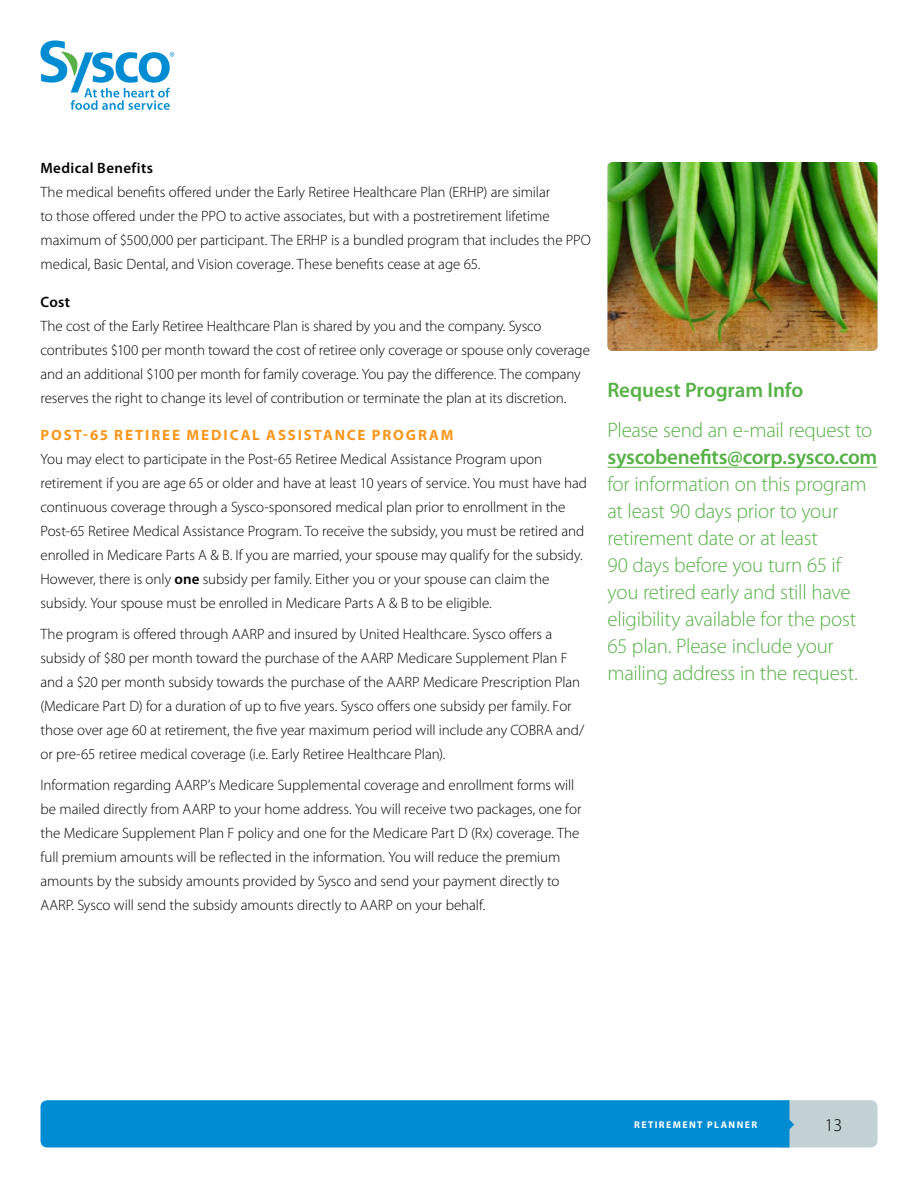
<style>
.page{position:relative;width:918px;height:1188px;background:#fff}
.page>*{position:absolute;margin:0;border:0;box-sizing:border-box;transform-origin:0 0}
.t1{font:300 21px/27px "Myriad Pro";letter-spacing:-.015em;color:#56b146}
.t2{font:600 21px "Myriad Pro";letter-spacing:-.01em;color:#56b146}
.t3{font:300 18px "Myriad Pro";color:#000}
.t4{font:300 15px/24px "Myriad Pro";letter-spacing:-.005em;color:#000}
.t5{font:700 15px "Myriad Pro";letter-spacing:.125em;color:#f8971d}
.t6{font:600 15px "Myriad Pro";letter-spacing:.025em;color:#000}
.t7{font:700 9.75px "Myriad Pro";letter-spacing:.145em;color:#fff}
.s1{font-weight:600}
</style>
<div class="page">
<svg style="left:40px;top:1100px;width:838px;height:48px;background:#1895d2"></svg>
<img style="left:608px;top:162px;width:270px;height:189px">
<hr style="left:608px;top:467px;width:270px;height:1px;background:#56b146">
<svg style="left:40px;top:40px;width:134px;height:70px"></svg>
<p class="t6" style="left:40px;top:159px;width:114px">Medical Benefits</p>
<p class="t4" style="left:40px;top:180px;width:552px">The medical benefits offered under the Early Retiree Healthcare Plan (ERHP) are similar<br>to those offered under the PPO to active associates, but with a postretirement lifetime maximum of $500,000 per participant. The ERHP is a bundled program that includes the PPO medical, Basic Dental, and Vision coverage. These benefits cease at age 65.</p>
<p class="t6" style="left:40px;top:292px;width:31px">Cost</p>
<p class="t4" style="left:40px;top:314px;width:551px">The cost of the Early Retiree Healthcare Plan is shared by you and the company. Sysco contributes $100 per month toward the cost of retiree only coverage or spouse only coverage and an additional $100 per month for family coverage. You pay the difference. The company reserves the right to change its level of contribution or terminate the plan at its discretion.</p>
<p class="t5" style="left:41px;top:425px;width:414px">POST-65 RETIREE MEDICAL ASSISTANCE PROGRAM</p>
<p class="t4" style="left:40px;top:447px;width:548px">You may elect to participate in the Post-65 Retiree Medical Assistance Program upon retirement if you are age 65 or older and have at least 10 years of service. You must have had continuous coverage through a Sysco-sponsored medical plan prior to enrollment in the Post-65 Retiree Medical Assistance Program. To receive the subsidy, you must be retired and enrolled in Medicare Parts A &amp; B. If you are married, your spouse may qualify for the subsidy.<br>However, there is only <span class="s1">one</span> subsidy per family. Either you or your spouse can claim the subsidy. Your spouse must be enrolled in Medicare Parts A &amp; B to be eligible.</p>
<p class="t4" style="left:40px;top:622px;width:545px">The program is offered through AARP and insured by United Healthcare. Sysco offers a subsidy of $80 per month toward the purchase of the AARP Medicare Supplement Plan F and a $20 per month subsidy towards the purchase of the AARP Medicare Prescription Plan (Medicare Part D) for a duration of up to five years. Sysco offers one subsidy per family. For those over age 60 at retirement, the five year maximum period will include any COBRA and/ or pre-65 retiree medical coverage (i.e. Early Retiree Healthcare Plan).</p>
<p class="t4" style="left:40px;top:773px;width:542px">Information regarding AARP’s Medicare Supplemental coverage and enrollment forms will be mailed directly from AARP to your home address. You will receive two packages, one for the Medicare Supplement Plan F policy and one for the Medicare Part D (Rx) coverage. The full premium amounts will be reflected in the information. You will reduce the premium amounts by the subsidy amounts provided by Sysco and send your payment directly to AARP. Sysco will send the subsidy amounts directly to AARP on your behalf.</p>
<h1 class="t2" style="left:608px;top:376px;width:197px">Request Program Info</h1>
<h1 class="t1" style="left:608px;top:417px;width:266px">Please send an e-mail request to</h1>
<h1 class="t2" style="left:608px;top:444px;width:271px">syscobenefits@corp.sysco.com</h1>
<p class="t1" style="left:608px;top:471px;width:261px">for information on this program at least 90 days prior to your retirement date or at least<br>90 days before you turn 65 if you retired early and still have eligibility available for the post<br>65 plan. Please include your mailing address in the request.</p>
<p class="t7" style="left:634px;top:1118px;width:125px">RETIREMENT PLANNER</p>
<p class="t3" style="left:825px;top:1114px;width:19px">13</p>
</div>
